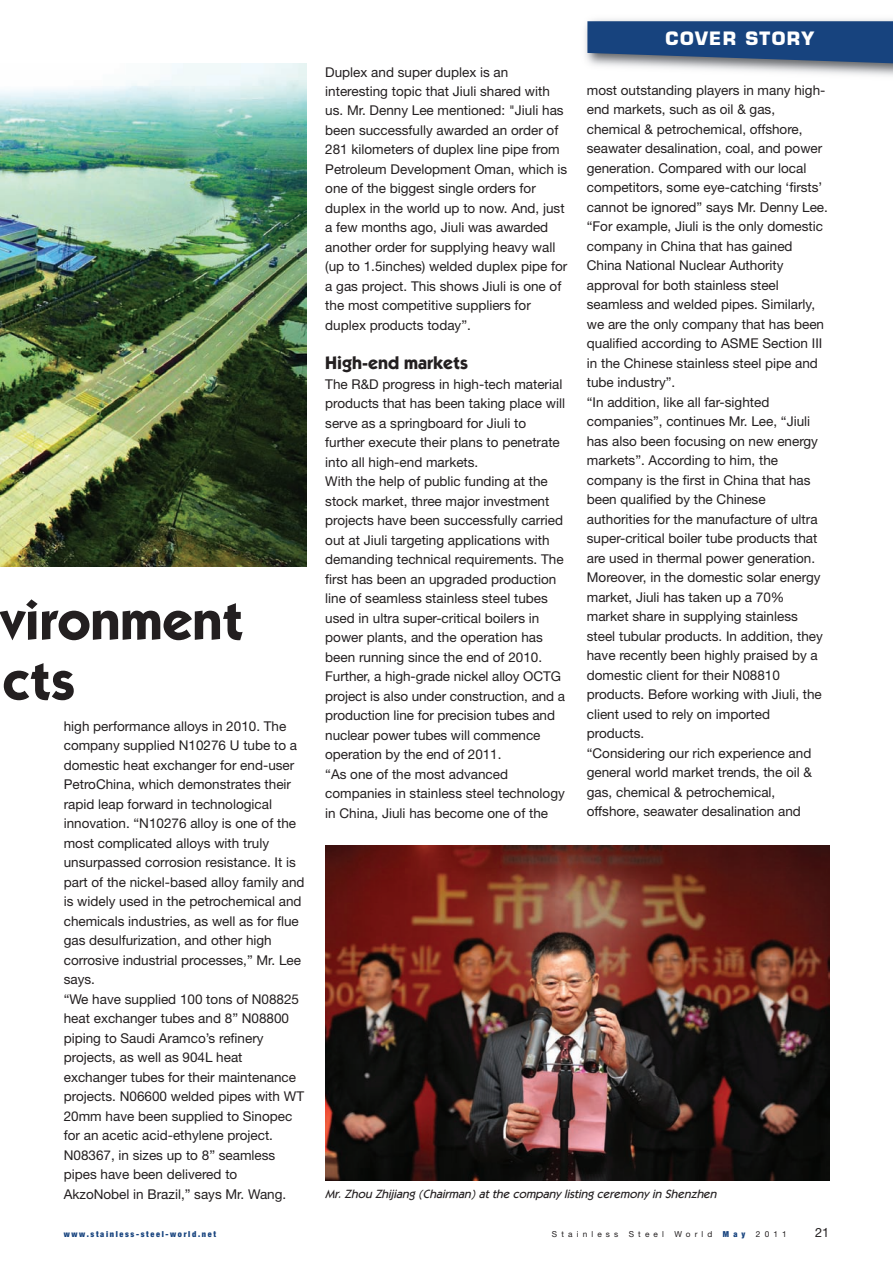
<style>
.page{position:relative;width:893px;height:1263px;background:#fff}
.page>*{position:absolute;margin:0;border:0;box-sizing:border-box;transform-origin:0 0}
.t1{font:700 54px/60px "Itc Kabel";color:#231f20}
.t2{font:700 18px "Itc Kabel";color:#231f20}
.t3{font:700 18px "Eurostile LT Std";letter-spacing:.075em;color:#fff}
.t4{font:13.5px/19.5px "Helvetica Neue";color:#231f20}
.t5{font:12.75px "Helvetica Neue";color:#231f20}
.t6{font:italic 500 12px "Itc Kabel";color:#231f20}
.t7{font:900 condensed 8.25px "Helvetica Neue";letter-spacing:.2em;color:#17437e}
.t8{font:8.25px "Helvetica Neue";letter-spacing:.5em;color:#231f20}
</style>
<div class="page">
<svg style="left:587px;top:21px;width:306px;height:43px;background:#2a5083"></svg>
<img style="left:0;top:64px;width:306px;height:502px">
<img style="left:325px;top:846px;width:504px;height:335px">
<h1 class="t1" style="left:1px;top:595px;width:244px">vironment cts</h1>
<p class="t4" style="left:64px;top:716px;width:242px">high performance alloys in 2010. The company supplied N10276 U tube to a domestic heat exchanger for end-user PetroChina, which demonstrates their rapid leap forward in technological innovation. “N10276 alloy is one of the most complicated alloys with truly unsurpassed corrosion resistance. It is part of the nickel-based alloy family and is widely used in the petrochemical and chemicals industries, as well as for flue gas desulfurization, and other high corrosive industrial processes,” Mr. Lee says.<br>“We have supplied 100 tons of N08825 heat exchanger tubes and 8” N08800 piping to Saudi Aramco’s refinery projects, as well as 904L heat exchanger tubes for their maintenance projects. N06600 welded pipes with WT 20mm have been supplied to Sinopec for an acetic acid-ethylene project.<br>N08367, in sizes up to 8” seamless pipes have been delivered to AkzoNobel in Brazil,” says Mr. Wang.</p>
<p class="t4" style="left:325px;top:62px;width:244px">Duplex and super duplex is an interesting topic that Jiuli shared with us. Mr. Denny Lee mentioned: "Jiuli has been successfully awarded an order of 281 kilometers of duplex line pipe from Petroleum Development Oman, which is one of the biggest single orders for duplex in the world up to now. And, just a few months ago, Jiuli was awarded another order for supplying heavy wall (up to 1.5inches) welded duplex pipe for a gas project. This shows Jiuli is one of the most competitive suppliers for duplex products today”.</p>
<h2 class="t2" style="left:325px;top:356px;width:144px">High-end markets</h2>
<p class="t4" style="left:325px;top:374px;width:241px">The R&amp;D progress in high-tech material products that has been taking place will serve as a springboard for Jiuli to further execute their plans to penetrate into all high-end markets.<br>With the help of public funding at the stock market, three major investment projects have been successfully carried out at Jiuli targeting applications with demanding technical requirements. The first has been an upgraded production line of seamless stainless steel tubes used in ultra super-critical boilers in power plants, and the operation has been running since the end of 2010.<br>Further, a high-grade nickel alloy OCTG project is also under construction, and a production line for precision tubes and nuclear power tubes will commence operation by the end of 2011.<br>“As one of the most advanced companies in stainless steel technology in China, Jiuli has become one of the</p>
<h2 class="t3" style="left:666px;top:32px;width:150px">COVER STORY</h2>
<p class="t4" style="left:587px;top:80px;width:243px">most outstanding players in many high&shy;end markets, such as oil &amp; gas, chemical &amp; petrochemical, offshore, seawater desalination, coal, and power generation. Compared with our local competitors, some eye-catching ‘firsts’ cannot be ignored” says Mr. Denny Lee. “For example, Jiuli is the only domestic company in China that has gained China National Nuclear Authority approval for both stainless steel seamless and welded pipes. Similarly, we are the only company that has been qualified according to ASME Section III in the Chinese stainless steel pipe and tube industry”.<br>“In addition, like all far-sighted companies”, continues Mr. Lee, “Jiuli has also been focusing on new energy markets”. According to him, the company is the first in China that has been qualified by the Chinese authorities for the manufacture of ultra super-critical boiler tube products that are used in thermal power generation.<br>Moreover, in the domestic solar energy market, Jiuli has taken up a 70% market share in supplying stainless steel tubular products. In addition, they have recently been highly praised by a domestic client for their N08810 products. Before working with Jiuli, the client used to rely on imported products.<br>“Considering our rich experience and general world market trends, the oil &amp; gas, chemical &amp; petrochemical, offshore, seawater desalination and</p>
<p class="t6" style="left:325px;top:1190px;width:395px">Mr. Zhou Zhijiang (Chairman) at the company listing ceremony in Shenzhen</p>
<p class="t7" style="left:64px;top:1229px;width:154px">www.stainless-steel-world.net</p>
<p class="t8" style="left:552px;top:1229px;width:68px">Stainless</p>
<p class="t8" style="left:629px;top:1229px;width:37px">Steel</p>
<p class="t8" style="left:674px;top:1229px;width:39px">World</p>
<p class="t7" style="left:723px;top:1229px;width:24px">May</p>
<p class="t8" style="left:756px;top:1229px;width:32px">2011</p>
<p class="t5" style="left:815px;top:1225px;width:16px">21</p>
</div>
